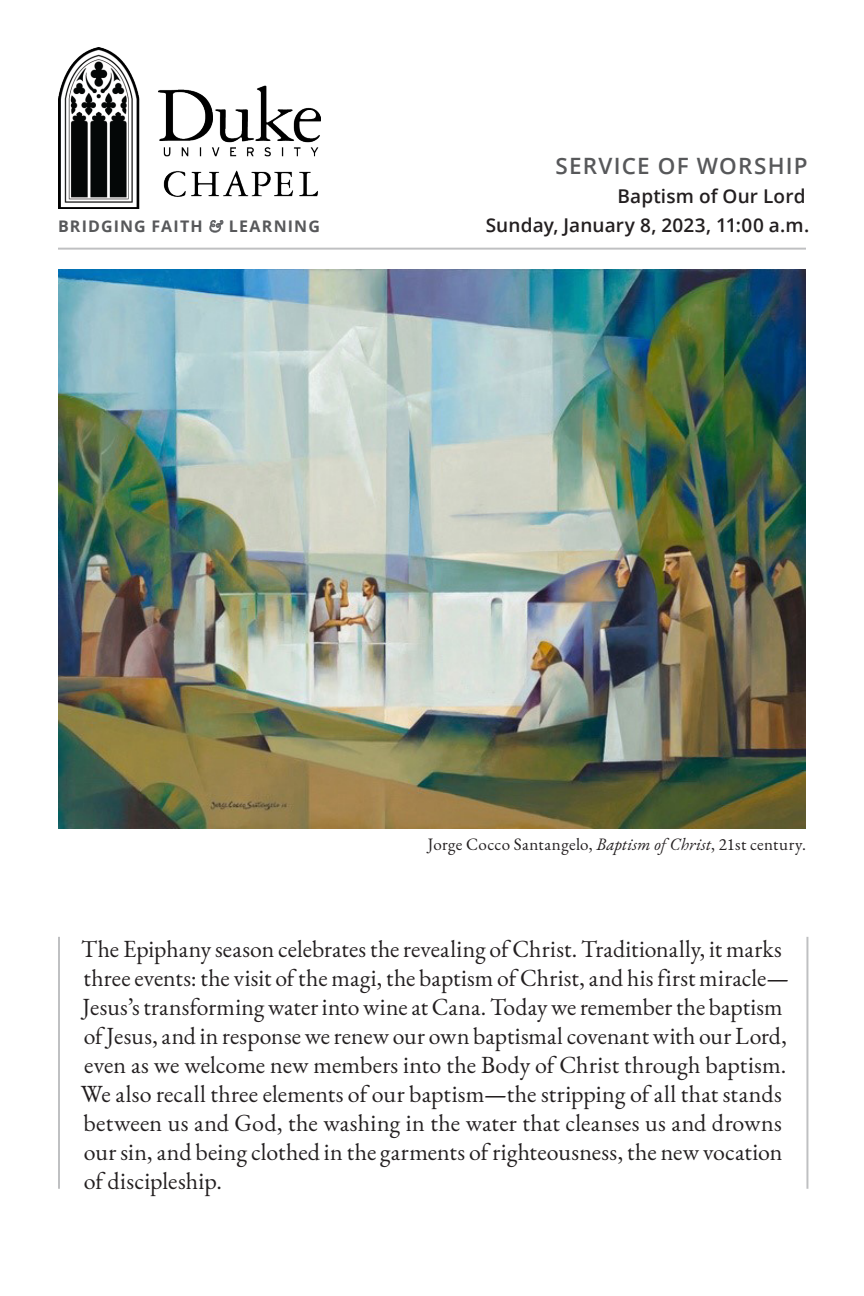
<style>
.page{position:relative;width:864px;height:1296px;background:#fff}
.page>*{position:absolute;margin:0;border:0;box-sizing:border-box;transform-origin:0 0}
.Body_-_Cover_Quote{font:24px/29px "EB Garamond";letter-spacing:.005em;color:#231f20}
.Headers{font:600 22.4px "Open Sans";letter-spacing:.05em;color:#57585a}
.Headers-2{font:600 19px "Open Sans";letter-spacing:.01em;color:#231f20}
.Attributions_and_Tun{font:17px "EB Garamond";letter-spacing:.02em;color:#231f20}
.t1{font:700 16px "Open Sans";letter-spacing:.07em;color:#57585a}
.s1{font-family:"EB Garamond";font-weight:400;font-style:italic;color:#808285}
.s2{font-style:italic}
</style>
<div class="page">
<img style="left:58px;top:48px;width:263px;height:160px">
<hr style="left:58px;top:937px;width:2px;height:252px;background:#808285">
<hr style="left:806px;top:937px;width:2px;height:252px;background:#808285">
<hr style="left:58px;top:248px;width:748px;height:2px;background:#808285">
<img style="left:58px;top:269px;width:748px;height:560px">
<p class="t1" style="left:58px;top:215px;width:263px">BRIDGING FAITH <span class="s1">&amp;</span> LEARNING</p>
<h1 class="Headers" style="left:556px;top:151px;width:253px">SERVICE OF WORSHIP</h1>
<h1 class="Headers-2" style="left:617px;top:183px;width:190px">Baptism of Our Lord</h1>
<h1 class="Headers-2" style="left:486px;top:212px;width:325px">Sunday, January 8, 2023, 11:00 a.m.</h1>
<p class="Attributions_and_Tun" style="left:428px;top:833px;width:380px">Jorge Cocco Santangelo, <span class="s2">Baptism of Christ</span>, 21st century.</p>
<p class="Body_-_Cover_Quote" style="left:81px;top:935px;width:710px">The Epiphany season celebrates the revealing of Christ. Traditionally, it marks three events: the visit of the magi, the baptism of Christ, and his first miracle— Jesus’s transforming water into wine at Cana. Today we remember the baptism of Jesus, and in response we renew our own baptismal covenant with our Lord, even as we welcome new members into the Body of Christ through baptism.<br>We also recall three elements of our baptism—the stripping of all that stands between us and God, the washing in the water that cleanses us and drowns our sin, and being clothed in the garments of righteousness, the new vocation of discipleship.</p>
</div>
